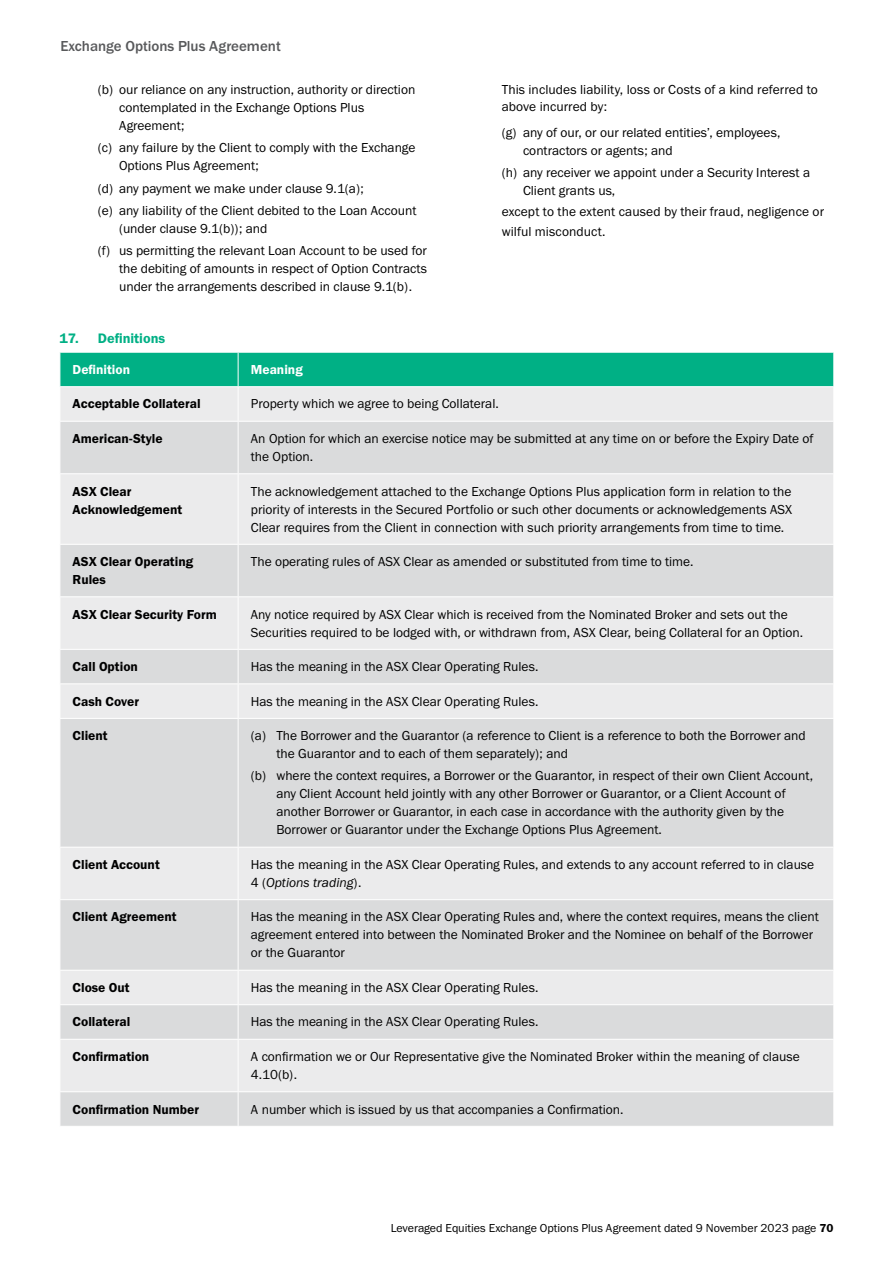
<style>
.page{position:relative;width:893px;height:1263px;background:#fff}
.page>*{position:absolute;margin:0;border:0;box-sizing:border-box;transform-origin:0 0}
.t1{font:500 15px "Franklin Gothic URW";color:#58595b}
.t2{font:14.25px "Franklin Gothic URW Dem";color:#00b085}
.t3{font:13.5px/18px "Franklin Gothic URW Boo";color:#000}
.t4{font:13.5px/18px "Franklin Gothic URW Dem";color:#000}
.t5{font:13.5px "Franklin Gothic URW Boo Ita";color:#000}
.t6{font:13.5px "Franklin Gothic URW Dem";color:#fff}
.t7{font:12px "Franklin Gothic URW Boo";color:#000}
.s1{font-family:"Franklin Gothic URW Boo"}
.s2{font-family:"Franklin Gothic URW Dem"}
</style>
<div class="page">
<div style="left:61px;top:353px;width:772px;height:33px;background:#00b085"></div>
<div style="left:61px;top:387px;width:772px;height:34px;background:#ebebec"></div>
<svg style="left:61px;top:422px;width:772px;height:704px;background:#e1e1e2"></svg>
<hr style="left:238px;top:353px;width:1px;height:33px;background:#fff">
<hr style="left:238px;top:387px;width:1px;height:34px;background:#fff">
<hr style="left:238px;top:422px;width:1px;height:51px;background:#fff">
<hr style="left:60px;top:473px;width:178px;height:1px;background:#fff">
<hr style="left:238px;top:473px;width:596px;height:1px;background:#fff">
<hr style="left:238px;top:474px;width:1px;height:70px;background:#fff">
<hr style="left:60px;top:544px;width:178px;height:1px;background:#fff">
<hr style="left:238px;top:544px;width:596px;height:1px;background:#fff">
<hr style="left:238px;top:545px;width:1px;height:51px;background:#fff">
<hr style="left:60px;top:596px;width:178px;height:1px;background:#fff">
<hr style="left:238px;top:596px;width:596px;height:1px;background:#fff">
<hr style="left:238px;top:597px;width:1px;height:52px;background:#fff">
<hr style="left:60px;top:649px;width:178px;height:1px;background:#fff">
<hr style="left:238px;top:649px;width:596px;height:1px;background:#fff">
<hr style="left:238px;top:650px;width:1px;height:33px;background:#fff">
<hr style="left:60px;top:683px;width:178px;height:1px;background:#fff">
<hr style="left:238px;top:683px;width:596px;height:1px;background:#fff">
<hr style="left:238px;top:684px;width:1px;height:34px;background:#fff">
<hr style="left:60px;top:718px;width:178px;height:1px;background:#fff">
<hr style="left:238px;top:718px;width:596px;height:1px;background:#fff">
<hr style="left:238px;top:719px;width:1px;height:128px;background:#fff">
<hr style="left:60px;top:847px;width:178px;height:1px;background:#fff">
<hr style="left:238px;top:847px;width:596px;height:1px;background:#fff">
<hr style="left:238px;top:847px;width:1px;height:52px;background:#fff">
<hr style="left:60px;top:899px;width:178px;height:1px;background:#fff">
<hr style="left:238px;top:899px;width:596px;height:1px;background:#fff">
<hr style="left:238px;top:900px;width:1px;height:70px;background:#fff">
<hr style="left:60px;top:970px;width:178px;height:1px;background:#fff">
<hr style="left:238px;top:970px;width:596px;height:1px;background:#fff">
<hr style="left:238px;top:970px;width:1px;height:34px;background:#fff">
<hr style="left:60px;top:1004px;width:178px;height:1px;background:#fff">
<hr style="left:238px;top:1004px;width:596px;height:1px;background:#fff">
<hr style="left:238px;top:1005px;width:1px;height:34px;background:#fff">
<hr style="left:60px;top:1039px;width:178px;height:1px;background:#fff">
<hr style="left:238px;top:1039px;width:596px;height:1px;background:#fff">
<hr style="left:238px;top:1040px;width:1px;height:51px;background:#fff">
<hr style="left:60px;top:1091px;width:178px;height:1px;background:#fff">
<hr style="left:238px;top:1091px;width:596px;height:1px;background:#fff">
<hr style="left:238px;top:1092px;width:1px;height:34px;background:#fff">
<p class="t1" style="left:60px;top:37px;width:222px">Exchange Options Plus Agreement</p>
<p class="t3" style="left:119px;top:80px;width:298px;text-indent:-21px">(b) our reliance on any instruction, authority or direction contemplated in the Exchange Options Plus<br>Agreement;</p>
<p class="t3" style="left:119px;top:139px;width:298px;text-indent:-21px">(c) any failure by the Client to comply with the Exchange<br>Options Plus Agreement;</p>
<p class="t3" style="left:98px;top:177px;width:320px;line-height:22.2px">(d) any payment we make under clause 9.1(a);<br>(e) any liability of the Client debited to the Loan Account</p>
<p class="t3" style="left:98px;top:217px;width:331px;line-height:22.2px;text-indent:21px">(under clause 9.1(b)); and<br>(f) us permitting the relevant Loan Account to be used for</p>
<p class="t3" style="left:119px;top:259px;width:309px">the debiting of amounts in respect of Option Contracts under the arrangements described in clause 9.1(b).</p>
<p class="t3" style="left:502px;top:81px;width:318px;line-height:16.5px">This includes liability, loss or Costs of a kind referred to above incurred by:</p>
<p class="t3" style="left:523px;top:123px;width:259px;text-indent:-21px">(g) any of our, or our related entities’, employees, contractors or agents; and</p>
<p class="t3" style="left:523px;top:163px;width:289px;text-indent:-21px">(h) any receiver we appoint under a Security Interest a<br>Client grants us,</p>
<p class="t3" style="left:502px;top:201px;width:324px;line-height:19.5px">except to the extent caused by their fraud, negligence or wilful misconduct.</p>
<p class="t2" style="left:60px;top:330px;width:107px">17. Definitions</p>
<p class="t6" style="left:73px;top:361px;width:59px">Definition</p>
<p class="t6" style="left:251px;top:361px;width:53px">Meaning</p>
<p class="t4" style="left:73px;top:395px;width:129px">Acceptable Collateral</p>
<p class="t3" style="left:251px;top:395px;width:249px">Property which we agree to being Collateral.</p>
<p class="t4" style="left:73px;top:429px;width:91px">American-Style</p>
<p class="t3" style="left:251px;top:429px;width:564px">An Option for which an exercise notice may be submitted at any time on or before the Expiry Date of the Option.</p>
<p class="t4" style="left:73px;top:482px;width:111px">ASX Clear<br>Acknowledgement</p>
<p class="t3" style="left:251px;top:482px;width:543px;text-align:justify">The acknowledgement attached to the Exchange Options Plus application form in relation to the priority of interests in the Secured Portfolio or such other documents or acknowledgements ASX Clear requires from the Client in connection with such priority arrangements from time to time.</p>
<p class="t4" style="left:73px;top:552px;width:122px">ASX Clear Operating<br>Rules</p>
<p class="t3" style="left:251px;top:552px;width:444px">The operating rules of ASX Clear as amended or substituted from time to time.</p>
<p class="t4" style="left:73px;top:605px;width:146px">ASX Clear Security Form</p>
<p class="t3" style="left:251px;top:605px;width:554px">Any notice required by ASX Clear which is received from the Nominated Broker and sets out the<br>Securities required to be lodged with, or withdrawn from, ASX Clear, being Collateral for an Option.</p>
<p class="t4" style="left:73px;top:657px;width:67px">Call Option</p>
<p class="t3" style="left:251px;top:657px;width:289px">Has the meaning in the ASX Clear Operating Rules.</p>
<p class="t4" style="left:73px;top:692px;width:68px">Cash Cover</p>
<p class="t3" style="left:251px;top:692px;width:289px">Has the meaning in the ASX Clear Operating Rules.</p>
<p class="t4" style="left:73px;top:726px;width:37px">Client</p>
<p class="t3" style="left:276px;top:726px;width:531px;text-indent:-26px">(a) The Borrower and the Guarantor (a reference to Client is a reference to both the Borrower and the Guarantor and to each of them separately); and</p>
<p class="t3" style="left:276px;top:767px;width:538px;text-indent:-26px">(b) where the context requires, a Borrower or the Guarantor, in respect of their own Client Account, any Client Account held jointly with any other Borrower or Guarantor, or a Client Account of another Borrower or Guarantor, in each case in accordance with the authority given by the Borrower or Guarantor under the Exchange Options Plus Agreement.</p>
<p class="t4" style="left:73px;top:855px;width:89px">Client Account</p>
<p class="t3" style="left:251px;top:855px;width:565px">Has the meaning in the ASX Clear Operating Rules, and extends to any account referred to in clause</p>
<p class="t5" style="left:251px;top:874px;width:112px"><span class="s1">4 (</span>Options trading<span class="s1">).</span></p>
<p class="t4" style="left:73px;top:908px;width:105px">Client Agreement</p>
<p class="t3" style="left:251px;top:908px;width:569px">Has the meaning in the ASX Clear Operating Rules and, where the context requires, means the client agreement entered into between the Nominated Broker and the Nominee on behalf of the Borrower or the Guarantor</p>
<p class="t4" style="left:73px;top:978px;width:58px">Close Out</p>
<p class="t3" style="left:251px;top:978px;width:289px">Has the meaning in the ASX Clear Operating Rules.</p>
<p class="t4" style="left:73px;top:1013px;width:59px">Collateral</p>
<p class="t3" style="left:251px;top:1013px;width:289px">Has the meaning in the ASX Clear Operating Rules.</p>
<p class="t4" style="left:73px;top:1047px;width:78px">Confirmation</p>
<p class="t3" style="left:251px;top:1047px;width:550px">A confirmation we or Our Representative give the Nominated Broker within the meaning of clause<br>4.10(b).</p>
<p class="t4" style="left:73px;top:1100px;width:128px">Confirmation Number</p>
<p class="t3" style="left:251px;top:1100px;width:374px">A number which is issued by us that accompanies a Confirmation.</p>
<p class="t7" style="left:391px;top:1220px;width:444px">Leveraged Equities Exchange Options Plus Agreement dated 9 November 2023 page <span class="s2">70</span></p>
</div>
